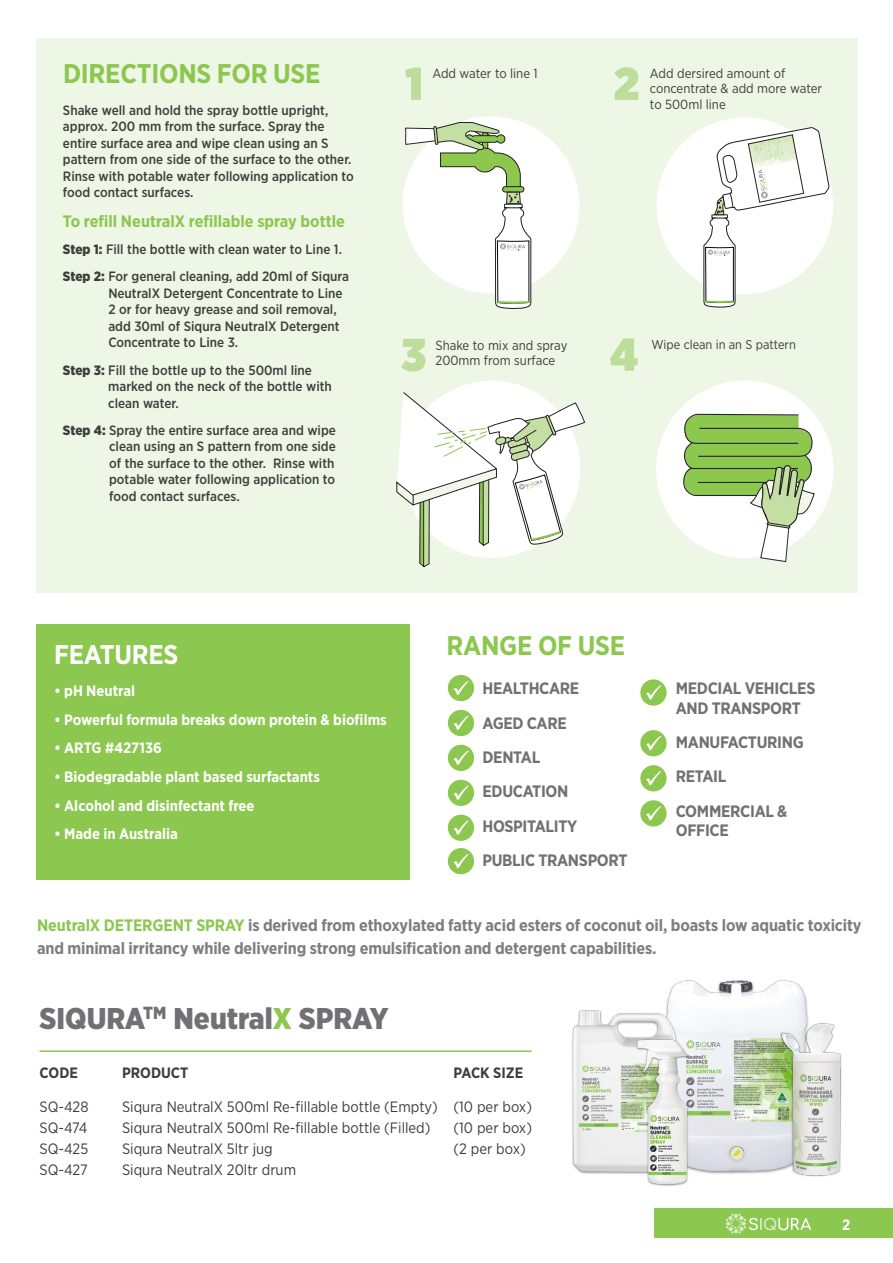
<style>
.page{position:relative;width:893px;height:1263px;background:#fff}
.page>*{position:absolute;margin:0;border:0;box-sizing:border-box;transform-origin:0 0}
.t1{font:900 30px "Gotham Narrow";color:#717074}
.t2{font:700 27px "Gotham Narrow";letter-spacing:-.01em;color:#8cc74f}
.t3{font:700 27px "Gotham Narrow";letter-spacing:-.01em;color:#fff}
.t4{font:700 16.5px/22.5px "Gotham Narrow";letter-spacing:-.01em;color:#7e7d81}
.t5{font:700 16.5px/19.5px "Gotham Narrow";letter-spacing:-.02em;color:#717074}
.t6{font:700 16.5px "Gotham Narrow";color:#8cc74f}
.t7{font:15px "Gotham Narrow";color:#3e3e3f}
.t8{font:700 15px "Gotham Narrow";color:#fff}
.t9{font:700 15px "Gotham Narrow";color:#3e3e3f}
.t10{font:500 13.5px/16.5px "Gotham Narrow";color:#3e3e3f}
.t11{font:13.2px/15.6px "Gotham Narrow";color:#3e3e3f}
.t12{font:12.75px "Gotham Narrow";color:#3e3e3f}
.s1{font-weight:900}
.s2{color:#8cc74f}
</style>
<div class="page">
<div style="left:36px;top:38px;width:821px;height:555px;background:#eef6e5"></div>
<hr style="left:40px;top:1050px;width:491px;height:2px;background:#8cc74f">
<div style="left:654px;top:1209px;width:239px;height:29px;background:#8cc74f"></div>
<div style="left:36px;top:624px;width:374px;height:256px;background:#8cc74f"></div>
<svg style="left:640px;top:679px;width:27px;height:27px"></svg>
<svg style="left:640px;top:730px;width:27px;height:26px"></svg>
<svg style="left:640px;top:765px;width:27px;height:26px"></svg>
<svg style="left:640px;top:800px;width:27px;height:26px"></svg>
<svg style="left:726px;top:1213px;width:85px;height:21px"></svg>
<div style="left:656px;top:381px;width:178px;height:177px;background:#fff;border-radius:50%"></div>
<div style="left:656px;top:117px;width:177px;height:177px;background:#fff;border-radius:50%"></div>
<svg style="left:675px;top:126px;width:155px;height:436px"></svg>
<svg style="left:405px;top:68px;width:16px;height:32px"></svg>
<svg style="left:614px;top:67px;width:24px;height:33px"></svg>
<svg style="left:396px;top:122px;width:189px;height:753px"></svg>
<svg style="left:610px;top:338px;width:27px;height:33px"></svg>
<img style="left:669px;top:980px;width:139px;height:194px">
<img style="left:522px;top:995px;width:201px;height:178px">
<img style="left:581px;top:1029px;width:165px;height:157px">
<img style="left:766px;top:1012px;width:76px;height:165px">
<p class="t2" style="left:63px;top:57px;width:259px">DIRECTIONS FOR USE</p>
<p class="t10" style="left:63px;top:102px;width:292px">Shake well and hold the spray bottle upright, approx. 200 mm from the surface. Spray the entire surface area and wipe clean using an S pattern from one side of the surface to the other.<br>Rinse with potable water following application to food contact surfaces.</p>
<p class="t6" style="left:63px;top:211px;width:283px">To refill NeutralX refillable spray bottle</p>
<p class="t10" style="left:63px;top:241px;width:281px"><span class="s1">Step 1:</span> Fill the bottle with clean water to Line 1.</p>
<p class="t10" style="left:108px;top:268px;width:242px;text-indent:-45px"><span class="s1">Step 2:</span> For general cleaning, add 20ml of Siqura NeutralX Detergent Concentrate to Line 2 or for heavy grease and soil removal, add 30ml of Siqura NeutralX Detergent Concentrate to Line 3.</p>
<p class="t10" style="left:108px;top:361px;width:225px;text-indent:-45px"><span class="s1">Step 3:</span> Fill the bottle up to the 500ml line marked on the neck of the bottle with clean water.</p>
<p class="t10" style="left:109px;top:421px;width:228px;text-align:justify;text-indent:-46px"><span class="s1">Step 4:</span> Spray the entire surface area and wipe clean using an S pattern from one side of the surface to the other. Rinse with potable water following application to food contact surfaces.</p>
<p class="t11" style="left:432px;top:65px;width:107px">Add water to line 1</p>
<p class="t11" style="left:435px;top:337px;width:133px">Shake to mix and spray<br>200mm from surface</p>
<p class="t11" style="left:650px;top:65px;width:174px">Add dersired amount of concentrate &amp; add more water to 500ml line</p>
<p class="t12" style="left:651px;top:337px;width:146px">Wipe clean in an S pattern</p>
<p class="t3" style="left:54px;top:637px;width:126px">FEATURES</p>
<p class="t8" style="left:54px;top:681px;width:83px">• pH Neutral</p>
<p class="t8" style="left:54px;top:710px;width:334px">• Powerful formula breaks down protein &amp; biofilms</p>
<p class="t8" style="left:54px;top:738px;width:109px">• ARTG #427136</p>
<p class="t8" style="left:54px;top:767px;width:267px">• Biodegradable plant based surfactants</p>
<p class="t8" style="left:54px;top:796px;width:202px">• Alcohol and disinfectant free</p>
<p class="t8" style="left:54px;top:824px;width:125px">• Made in Australia</p>
<p class="t2" style="left:446px;top:628px;width:180px">RANGE OF USE</p>
<p class="t5" style="left:482px;top:678px;width:98px">HEALTHCARE</p>
<p class="t5" style="left:482px;top:713px;width:86px">AGED CARE</p>
<p class="t5" style="left:482px;top:747px;width:59px">DENTAL</p>
<p class="t5" style="left:482px;top:782px;width:87px">EDUCATION</p>
<p class="t5" style="left:482px;top:816px;width:96px">HOSPITALITY</p>
<p class="t5" style="left:482px;top:850px;width:147px">PUBLIC TRANSPORT</p>
<p class="t5" style="left:676px;top:678px;width:141px">MEDCIAL VEHICLES<br>AND TRANSPORT</p>
<p class="t5" style="left:676px;top:732px;width:130px">MANUFACTURING</p>
<p class="t5" style="left:676px;top:767px;width:52px">RETAIL</p>
<p class="t5" style="left:676px;top:801px;width:113px">COMMERCIAL &amp;<br>OFFICE</p>
<p class="t4" style="left:37px;top:914px;width:826px"><span class="s2">NeutralX DETERGENT SPRAY</span> is derived from ethoxylated fatty acid esters of coconut oil, boasts low aquatic toxicity and minimal irritancy while delivering strong emulsification and detergent capabilities.</p>
<p class="t1" style="left:40px;top:998px;width:350px">SIQURA<sup>TM</sup> Neutral<span class="s2">X</span> SPRAY</p>
<p class="t9" style="left:40px;top:1063px;width:40px">CODE</p>
<p class="t9" style="left:122px;top:1063px;width:68px">PRODUCT</p>
<p class="t9" style="left:454px;top:1063px;width:71px">PACK SIZE</p>
<p class="t7" style="left:40px;top:1097px;width:51px">SQ-428</p>
<p class="t7" style="left:122px;top:1097px;width:411px">Siqura NeutralX 500ml Re-fillable bottle (Empty) (10 per box)</p>
<p class="t7" style="left:40px;top:1118px;width:49px">SQ-474</p>
<p class="t7" style="left:122px;top:1118px;width:310px">Siqura NeutralX 500ml Re-fillable bottle (Filled)</p>
<p class="t7" style="left:454px;top:1118px;width:80px">(10 per box)</p>
<p class="t7" style="left:40px;top:1139px;width:50px">SQ-425</p>
<p class="t7" style="left:122px;top:1139px;width:152px">Siqura NeutralX 5ltr jug</p>
<p class="t7" style="left:454px;top:1139px;width:74px">(2 per box)</p>
<p class="t7" style="left:40px;top:1160px;width:50px">SQ-427</p>
<p class="t7" style="left:122px;top:1160px;width:176px">Siqura NeutralX 20ltr drum</p>
<p class="t8" style="left:842px;top:1214px;width:10px">2</p>
</div>
